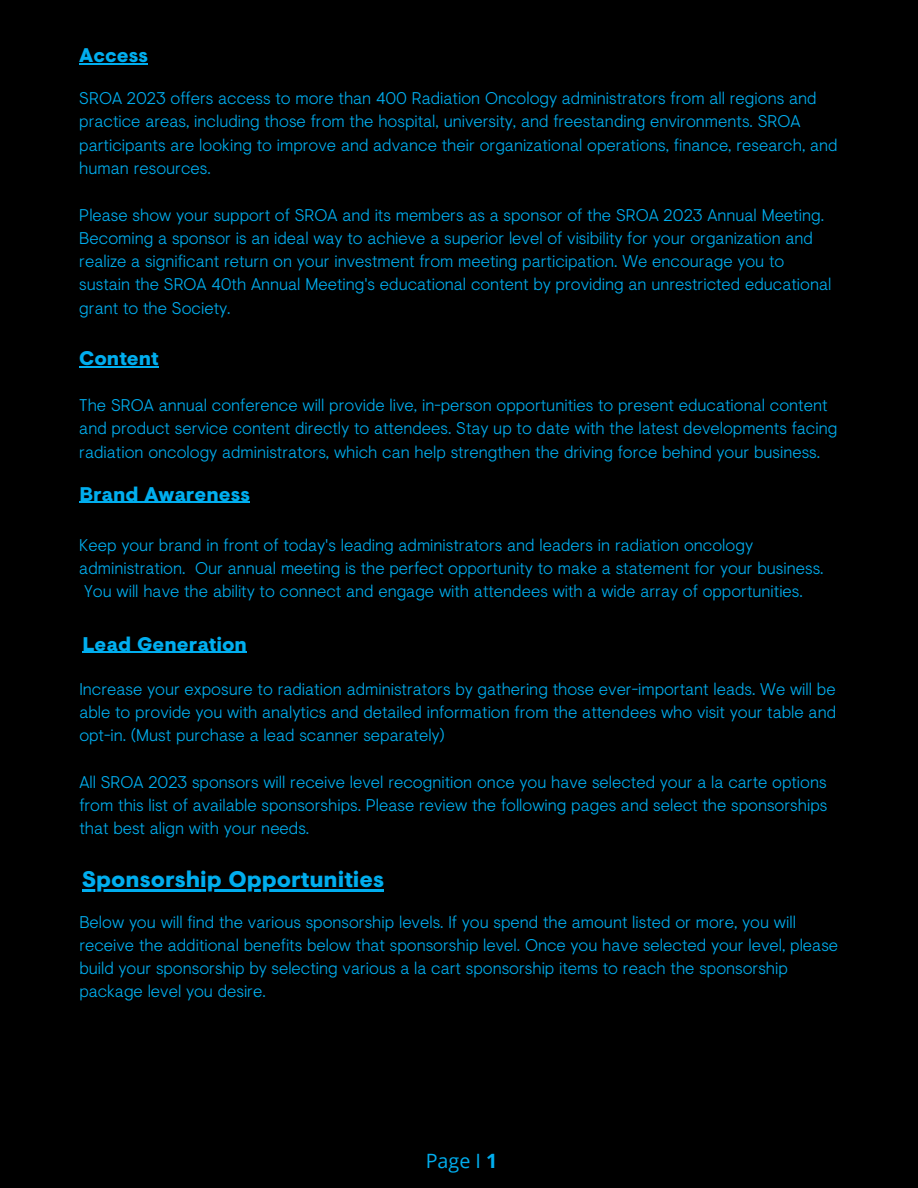
<style>
.page{position:relative;width:918px;height:1188px;background:#000}
.page>*{position:absolute;margin:0;border:0;box-sizing:border-box;transform-origin:0 0}
.t1{font:900 22.65px "Visuelt";color:#00aeef}
.t2{font:900 19.8px "Visuelt";color:#00aeef}
.t3{font:19.8px "Open Sans";color:#00aeef}
.t4{font:300 16.95px/23.2px "Visuelt";color:#00aeef}
.s1{font-weight:700}
</style>
<div class="page">
<hr style="left:82px;top:889px;width:302px;height:2px;background:#00aeef">
<hr style="left:82px;top:652px;width:165px;height:1px;background:#00aeef">
<hr style="left:79px;top:502px;width:171px;height:1px;background:#00aeef">
<hr style="left:79px;top:366px;width:80px;height:1px;background:#00aeef">
<hr style="left:79px;top:63px;width:69px;height:1px;background:#00aeef">
<p class="t2" style="left:79px;top:40px;width:70px">Access</p>
<p class="t4" style="left:79px;top:86px;width:760px">SROA 2023 offers access to more than 400 Radiation Oncology administrators from all regions and practice areas, including those from the hospital, university, and freestanding environments. SROA participants are looking to improve and advance their organizational operations, finance, research, and human resources.</p>
<p class="t4" style="left:79px;top:202px;width:754px">Please show your support of SROA and its members as a sponsor of the SROA 2023 Annual Meeting.<br>Becoming a sponsor is an ideal way to achieve a superior level of visibility for your organization and realize a significant return on your investment from meeting participation. We encourage you to sustain the SROA 40th Annual Meeting's educational content by providing an unrestricted educational grant to the Society.</p>
<p class="t2" style="left:79px;top:343px;width:81px">Content</p>
<p class="t4" style="left:79px;top:393px;width:760px">The SROA annual conference will provide live, in-person opportunities to present educational content and product service content directly to attendees. Stay up to date with the latest developments facing radiation oncology administrators, which can help strengthen the driving force behind your business.</p>
<p class="t2" style="left:79px;top:479px;width:172px">Brand Awareness</p>
<p class="t4" style="left:79px;top:533px;width:746px">Keep your brand in front of today's leading administrators and leaders in radiation oncology administration. Our annual meeting is the perfect opportunity to make a statement for your business.<br>You will have the ability to connect and engage with attendees with a wide array of opportunities.</p>
<p class="t2" style="left:82px;top:629px;width:166px">Lead Generation</p>
<p class="t4" style="left:79px;top:677px;width:758px;text-align:justify">Increase your exposure to radiation administrators by gathering those ever-important leads. We will be able to provide you with analytics and detailed information from the attendees who visit your table and opt-in. (Must purchase a lead scanner separately)</p>
<p class="t4" style="left:79px;top:770px;width:749px;text-align:justify">All SROA 2023 sponsors will receive level recognition once you have selected your a la carte options from this list of available sponsorships. Please review the following pages and select the sponsorships that best align with your needs.</p>
<h1 class="t1" style="left:82px;top:862px;width:303px">Sponsorship Opportunities</h1>
<p class="t4" style="left:79px;top:909px;width:760px">Below you will find the various sponsorship levels. If you spend the amount listed or more, you will receive the additional benefits below that sponsorship level. Once you have selected your level, please build your sponsorship by selecting various a la cart sponsorship items to reach the sponsorship package level you desire.</p>
<p class="t3" style="left:426px;top:1147px;width:73px">Page I <span class="s1">1</span></p>
</div>
